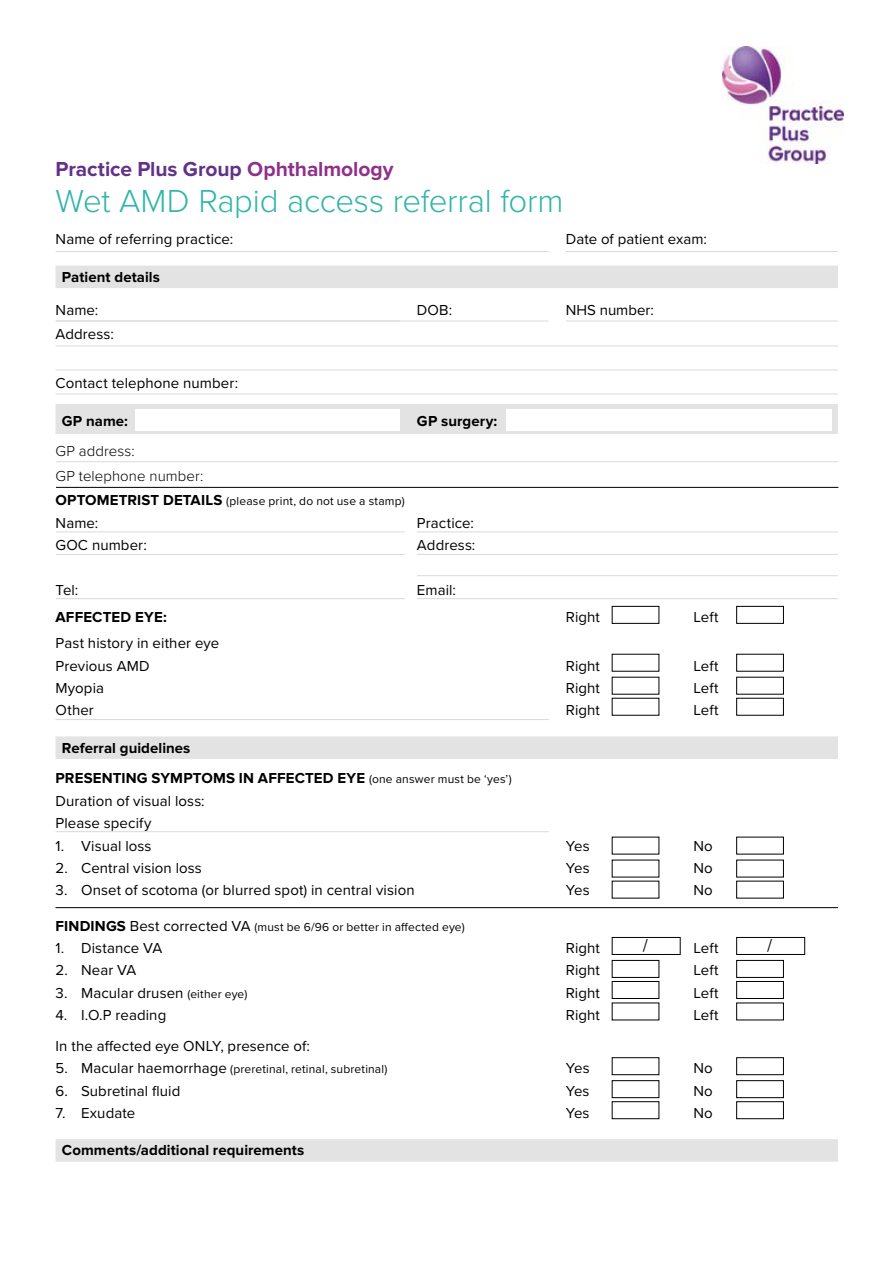
<style>
.page{position:relative;width:893px;height:1263px;background:#fff}
.page>*{position:absolute;margin:0;border:0;box-sizing:border-box;transform-origin:0 0}
.t1{font:300 33px "Proxima Nova";letter-spacing:-.01em;color:#31b5aa}
.t2{font:700 21px "Proxima Nova";letter-spacing:-.005em;color:#623288}
.t3{font:18px "Minion Pro";color:#000}
.t4{font:15px/22.4px "Proxima Nova";letter-spacing:.005em;color:#000}
.t5{font:700 15px/30.9px "Proxima Nova";letter-spacing:.005em;color:#000}
.t6{font:300 15px/24.5px "Proxima Nova";letter-spacing:.005em;color:#000}
.t7{font:12px "Proxima Nova";letter-spacing:.015em;color:#000}
.s1{color:#8e3189}
.s2{font-weight:700;font-size:15px}
.s3{font-weight:400;font-size:12px}
.s4{font-size:15px}
.s5{font-size:12px}
</style>
<div class="page">
<div style="left:56px;top:266px;width:782px;height:22px;background:#e3e3e3"></div>
<div style="left:56px;top:404px;width:782px;height:30px;background:#e3e3e3"></div>
<div style="left:56px;top:736px;width:782px;height:23px;background:#e3e3e3"></div>
<div style="left:56px;top:1139px;width:782px;height:23px;background:#e3e3e3"></div>
<div style="left:135px;top:410px;width:265px;height:21px;background:#fff"></div>
<div style="left:506px;top:410px;width:326px;height:21px;background:#fff"></div>
<hr style="left:56px;top:251px;width:493px;height:1px;background:#dadada">
<hr style="left:566px;top:251px;width:272px;height:1px;background:#dadada">
<hr style="left:56px;top:321px;width:493px;height:1px;background:#dadada">
<hr style="left:56px;top:346px;width:782px;height:1px;background:#dadada">
<hr style="left:56px;top:370px;width:782px;height:1px;background:#dadada">
<hr style="left:566px;top:321px;width:272px;height:1px;background:#dadada">
<hr style="left:56px;top:394px;width:782px;height:1px;background:#dadada">
<hr style="left:56px;top:531px;width:349px;height:1px;background:#dadada">
<hr style="left:417px;top:531px;width:421px;height:1px;background:#dadada">
<hr style="left:56px;top:554px;width:349px;height:1px;background:#dadada">
<hr style="left:417px;top:554px;width:421px;height:1px;background:#dadada">
<hr style="left:417px;top:575px;width:421px;height:1px;background:#dadada">
<hr style="left:56px;top:598px;width:349px;height:1px;background:#dadada">
<hr style="left:417px;top:598px;width:421px;height:1px;background:#dadada">
<div style="left:612px;top:606px;width:47px;height:18px;border:1px solid #000"></div>
<div style="left:736px;top:606px;width:48px;height:18px;border:1px solid #000"></div>
<div style="left:612px;top:937px;width:68px;height:18px;border:1px solid #000"></div>
<div style="left:612px;top:960px;width:47px;height:18px;border:1px solid #000"></div>
<div style="left:612px;top:981px;width:47px;height:18px;border:1px solid #000"></div>
<div style="left:736px;top:937px;width:69px;height:18px;border:1px solid #000"></div>
<div style="left:736px;top:960px;width:48px;height:18px;border:1px solid #000"></div>
<div style="left:736px;top:981px;width:48px;height:18px;border:1px solid #000"></div>
<div style="left:612px;top:1057px;width:47px;height:18px;border:1px solid #000"></div>
<div style="left:612px;top:1080px;width:47px;height:18px;border:1px solid #000"></div>
<div style="left:612px;top:1101px;width:47px;height:18px;border:1px solid #000"></div>
<div style="left:736px;top:1057px;width:48px;height:18px;border:1px solid #000"></div>
<div style="left:736px;top:1080px;width:48px;height:18px;border:1px solid #000"></div>
<div style="left:736px;top:1101px;width:48px;height:18px;border:1px solid #000"></div>
<hr style="left:56px;top:719px;width:493px;height:1px;background:#dadada">
<hr style="left:56px;top:831px;width:493px;height:1px;background:#dadada">
<hr style="left:56px;top:907px;width:782px;height:1px;background:#000">
<img style="left:723px;top:47px;width:121px;height:116px">
<hr style="left:56px;top:487px;width:782px;height:1px;background:#000">
<hr style="left:56px;top:461px;width:782px;height:1px;background:#dadada">
<h2 class="t2" style="left:56px;top:157px;width:340px">Practice Plus Group <span class="s1">Ophthalmology</span></h2>
<h1 class="t1" style="left:56px;top:176px;width:510px">Wet AMD Rapid access referral form</h1>
<p class="t4" style="left:56px;top:228px;width:179px">Name of referring practice:</p>
<p class="t4" style="left:566px;top:228px;width:143px">Date of patient exam:</p>
<p class="t5" style="left:62px;top:262px;width:100px">Patient details</p>
<p class="t4" style="left:56px;top:298px;width:44px">Name:</p>
<p class="t4" style="left:417px;top:298px;width:37px">DOB:</p>
<p class="t4" style="left:566px;top:298px;width:90px">NHS number:</p>
<p class="t4" style="left:56px;top:322px;width:60px">Address:</p>
<p class="t4" style="left:56px;top:371px;width:184px">Contact telephone number:</p>
<p class="t5" style="left:62px;top:405px;width:67px">GP name:</p>
<p class="t5" style="left:417px;top:405px;width:82px">GP surgery:</p>
<p class="t6" style="left:56px;top:438px;width:149px">GP address:<br>GP telephone number:</p>
<p class="t7" style="left:56px;top:492px;width:351px"><span class="s2">OPTOMETRIST DETAILS</span> (please print, do not use a stamp)</p>
<p class="t4" style="left:56px;top:511px;width:44px">Name:</p>
<p class="t4" style="left:417px;top:511px;width:59px">Practice:</p>
<p class="t4" style="left:56px;top:533px;width:93px">GOC number:</p>
<p class="t4" style="left:417px;top:533px;width:60px">Address:</p>
<p class="t4" style="left:56px;top:578px;width:24px">Tel:</p>
<p class="t4" style="left:417px;top:578px;width:41px">Email:</p>
<p class="t5" style="left:56px;top:601px;width:113px">AFFECTED EYE:</p>
<p class="t4" style="left:566px;top:605px;width:36px">Right</p>
<p class="t4" style="left:693px;top:605px;width:27px">Left</p>
<p class="t4" style="left:56px;top:631px;width:165px">Past history in either eye<br>Previous AMD</p>
<p class="t4" style="left:566px;top:654px;width:36px">Right</p>
<p class="t4" style="left:693px;top:654px;width:27px">Left</p>
<p class="t4" style="left:56px;top:676px;width:50px">Myopia</p>
<p class="t4" style="left:566px;top:676px;width:36px">Right</p>
<p class="t4" style="left:693px;top:676px;width:27px">Left</p>
<p class="t4" style="left:56px;top:698px;width:40px">Other</p>
<p class="t4" style="left:566px;top:698px;width:36px">Right</p>
<p class="t4" style="left:693px;top:698px;width:27px">Left</p>
<p class="t5" style="left:56px;top:732px;width:458px;text-indent:6px">Referral guidelines<br>PRESENTING SYMPTOMS IN AFFECTED EYE <span class="s3">(one answer must be ‘yes’)</span></p>
<p class="t4" style="left:56px;top:789px;width:151px">Duration of visual loss:<br>Please specify</p>
<p class="t4" style="left:56px;top:834px;width:98px">1. Visual loss</p>
<p class="t4" style="left:566px;top:834px;width:25px">Yes</p>
<p class="t4" style="left:693px;top:834px;width:21px">No</p>
<p class="t4" style="left:56px;top:856px;width:148px">2. Central vision loss</p>
<p class="t4" style="left:566px;top:856px;width:25px">Yes</p>
<p class="t4" style="left:693px;top:856px;width:21px">No</p>
<p class="t4" style="left:56px;top:878px;width:361px">3. Onset of scotoma (or blurred spot) in central vision</p>
<p class="t4" style="left:566px;top:878px;width:25px">Yes</p>
<p class="t4" style="left:693px;top:878px;width:21px">No</p>
<p class="t7" style="left:56px;top:917px;width:411px"><span class="s2">FINDINGS</span> <span class="s4">Best corrected VA</span> (must be 6/96 or better in affected eye)</p>
<p class="t4" style="left:56px;top:936px;width:108px">1. Distance VA</p>
<p class="t4" style="left:566px;top:936px;width:36px">Right</p>
<p class="t4" style="left:693px;top:936px;width:27px">Left</p>
<p class="t4" style="left:56px;top:958px;width:82px">2. Near VA</p>
<p class="t4" style="left:566px;top:958px;width:36px">Right</p>
<p class="t4" style="left:693px;top:958px;width:27px">Left</p>
<p class="t4" style="left:56px;top:981px;width:193px">3. Macular drusen <span class="s5">(either eye)</span></p>
<p class="t4" style="left:566px;top:981px;width:36px">Right</p>
<p class="t4" style="left:693px;top:981px;width:27px">Left</p>
<p class="t4" style="left:56px;top:1003px;width:112px">4. I.O.P reading</p>
<p class="t4" style="left:566px;top:1003px;width:36px">Right</p>
<p class="t4" style="left:693px;top:1003px;width:27px">Left</p>
<p class="t4" style="left:56px;top:1034px;width:256px">In the affected eye ONLY, presence of:</p>
<p class="t7" style="left:56px;top:1060px;width:333px"><span class="s4">5. Macular haemorrhage</span> (preretinal, retinal, subretinal)</p>
<p class="t4" style="left:566px;top:1056px;width:25px">Yes</p>
<p class="t4" style="left:693px;top:1056px;width:21px">No</p>
<p class="t4" style="left:56px;top:1079px;width:126px">6. Subretinal fluid</p>
<p class="t4" style="left:566px;top:1079px;width:25px">Yes</p>
<p class="t4" style="left:693px;top:1079px;width:21px">No</p>
<p class="t4" style="left:56px;top:1101px;width:81px">7. Exudate</p>
<p class="t4" style="left:566px;top:1101px;width:25px">Yes</p>
<p class="t4" style="left:693px;top:1101px;width:21px">No</p>
<p class="t5" style="left:62px;top:1135px;width:244px">Comments/additional requirements</p>
<p class="t3" style="left:642px;top:933px;width:7px">/</p>
<p class="t3" style="left:767px;top:933px;width:7px">/</p>
</div>
